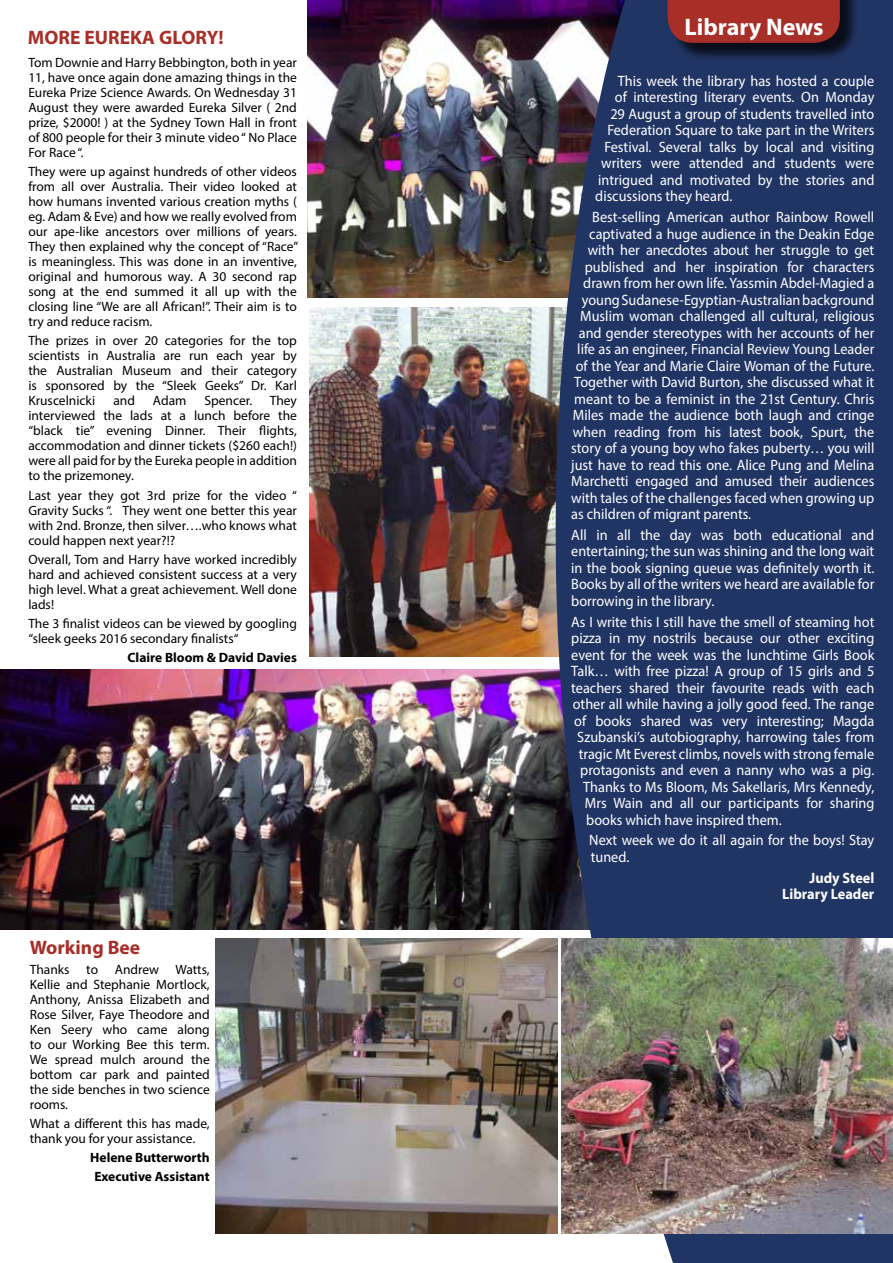
<style>
.page{position:relative;width:893px;height:1263px;background:#fff}
.page>*{position:absolute;margin:0;border:0;box-sizing:border-box;transform-origin:0 0}
.t1{font:700 24px "Myriad Pro";color:#fff}
.t2{font:700 19.5px "Myriad Pro";color:#a82e28}
.t3{font:15px/16.5px "Myriad Pro";color:#fff;text-align:justify;scale:.95 1}
.t4{font:700 15px/16.5px "Myriad Pro";color:#fff;text-align:right;scale:.95 1}
.t5{font:13.5px/15px "Myriad Pro";color:#000;text-align:justify}
.t6{font:700 13.5px/19.2px "Myriad Pro";color:#000;text-align:center}
</style>
<div class="page">
<img style="left:0;top:669px;width:441px;height:261px">
<img style="left:309px;top:308px;width:132px;height:348px">
<img style="left:308px;top:0;width:133px;height:298px">
<img style="left:441px;top:0;width:452px;height:1263px">
<div style="left:670px;top:0;width:188px;height:62px;background:#000;opacity:.75"></div>
<div style="left:668px;top:0;width:172px;height:43px;background:#a82e28"></div>
<img style="left:215px;top:938px;width:342px;height:295px">
<img style="left:561px;top:938px;width:332px;height:295px">
<h2 class="t2" style="left:28px;top:25px;width:197px">MORE EUREKA GLORY!</h2>
<p class="t5" style="left:28px;top:55px;width:270px">Tom Downie and Harry Bebbington, both in year 11, have once again done amazing things in the Eureka Prize Science Awards. On Wednesday 31<br>August they were awarded Eureka Silver ( 2nd prize, $2000! ) at the Sydney Town Hall in front of 800 people for their 3 minute video “ No Place For Race “.</p>
<p class="t5" style="left:28px;top:164px;width:271px">They were up against hundreds of other videos from all over Australia. Their video looked at how humans invented various creation myths ( eg. Adam &amp; Eve) and how we really evolved from our ape-like ancestors over millions of years.<br>They then explained why the concept of “Race” is meaningless. This was done in an inventive, original and humorous way. A 30 second rap song at the end summed it all up with the closing line “We are all African!”. Their aim is to try and reduce racism.</p>
<p class="t5" style="left:28px;top:333px;width:270px">The prizes in over 20 categories for the top scientists in Australia are run each year by the Australian Museum and their category is sponsored by the “Sleek Geeks” Dr. Karl Kruscelnicki</p>
<p class="t5" style="left:28px;top:393px;width:270px;text-indent:241px">They interviewed the lads at a lunch before the “black tie” evening Dinner. Their flights, accommodation and dinner tickets ($260 each!) were all paid for by the Eureka people in addition to the prizemoney.</p>
<p class="t5" style="left:28px;top:487px;width:270px">Last year they got 3rd prize for the video “ Gravity Sucks “. They went one better this year with 2nd. Bronze, then silver….who knows what could happen next year?!?</p>
<p class="t5" style="left:28px;top:552px;width:270px">Overall, Tom and Harry have worked incredibly hard and achieved consistent success at a very high level. What a great achievement. Well done lads!</p>
<p class="t5" style="left:28px;top:616px;width:270px">The 3 finalist videos can be viewed by googling “sleek geeks 2016 secondary finalists“</p>
<p class="t6" style="left:128px;top:648px;width:171px">Claire Bloom &amp; David Davies</p>
<p class="t5" style="left:113px;top:393px;width:23px">and</p>
<p class="t5" style="left:153px;top:393px;width:35px">Adam</p>
<p class="t5" style="left:204px;top:393px;width:49px">Spencer.</p>
<h2 class="t2" style="left:30px;top:935px;width:112px">Working Bee</h2>
<p class="t5" style="left:30px;top:961px;width:182px">Thanks to Andrew Watts, Kellie and Stephanie Mortlock, Anthony, Anissa Elizabeth and Rose Silver, Faye Theodore and Ken Seery who came along to our Working Bee this term.<br>We spread mulch around the bottom car park and painted the side benches in two science rooms.</p>
<p class="t5" style="left:30px;top:1116px;width:181px">What a different this has made, thank you for your assistance.</p>
<p class="t6" style="left:90px;top:1147px;width:121px">Helene Butterworth<br>Executive Assistant</p>
<h1 class="t1" style="left:685px;top:11px;width:140px">Library News</h1>
<p class="t3" style="left:618px;top:72px;width:272px">This week the library has hosted a couple</p>
<p class="t3" style="left:615px;top:89px;width:275px">of interesting literary events. On Monday</p>
<p class="t3" style="left:610px;top:105px;width:279px">29 August a group of students travelled into</p>
<p class="t3" style="left:607px;top:122px;width:283px">Federation Square to take part in the Writers</p>
<p class="t3" style="left:604px;top:138px;width:286px">Festival. Several talks by local and visiting</p>
<p class="t3" style="left:601px;top:155px;width:289px">writers were attended and students were</p>
<p class="t3" style="left:598px;top:171px;width:292px">intrigued and motivated by the stories and</p>
<p class="t3" style="left:595px;top:188px;width:146px">discussions they heard.</p>
<p class="t3" style="left:592px;top:209px;width:298px">Best-selling American author Rainbow Rowell</p>
<p class="t3" style="left:589px;top:225px;width:301px">captivated a huge audience in the Deakin Edge</p>
<p class="t3" style="left:588px;top:242px;width:303px">with her anecdotes about her struggle to get</p>
<p class="t3" style="left:585px;top:258px;width:306px">published and her inspiration for characters</p>
<p class="t3" style="left:583px;top:275px;width:308px">drawn from her own life. Yassmin Abdel-Magied a</p>
<p class="t3" style="left:582px;top:291px;width:309px">young Sudanese-Egyptian-Australian background</p>
<p class="t3" style="left:580px;top:308px;width:311px">Muslim woman challenged all cultural, religious</p>
<p class="t3" style="left:579px;top:324px;width:313px">and gender stereotypes with her accounts of her</p>
<p class="t3" style="left:577px;top:341px;width:314px">life as an engineer, Financial Review Young Leader</p>
<p class="t3" style="left:576px;top:357px;width:316px">of the Year and Marie Claire Woman of the Future.</p>
<p class="t3" style="left:574px;top:374px;width:317px">Together with David Burton, she discussed what it</p>
<p class="t3" style="left:574px;top:390px;width:317px">meant to be a feminist in the 21st Century. Chris</p>
<p class="t3" style="left:573px;top:407px;width:319px">Miles made the audience both laugh and cringe</p>
<p class="t3" style="left:573px;top:423px;width:319px">when reading from his latest book, Spurt, the</p>
<p class="t3" style="left:571px;top:440px;width:320px">story of a young boy who fakes puberty… you will</p>
<p class="t3" style="left:571px;top:456px;width:320px">just have to read this one. Alice Pung and Melina</p>
<p class="t3" style="left:571px;top:473px;width:320px">Marchetti engaged and amused their audiences</p>
<p class="t3" style="left:571px;top:489px;width:320px">with tales of the challenges faced when growing up</p>
<p class="t3" style="left:571px;top:506px;width:191px">as children of migrant parents.</p>
<p class="t3" style="left:571px;top:526px;width:320px">All in all the day was both educational and entertaining; the sun was shining and the long wait in the book signing queue was definitely worth it.<br>Books by all of the writers we heard are available for borrowing in the library.</p>
<p class="t3" style="left:571px;top:613px;width:320px">As I write this I still have the smell of steaming hot</p>
<p class="t3" style="left:571px;top:630px;width:320px">pizza in my nostrils because our other exciting</p>
<p class="t3" style="left:571px;top:646px;width:320px">event for the week was the lunchtime Girls Book</p>
<p class="t3" style="left:571px;top:663px;width:320px">Talk… with free pizza! A group of 15 girls and 5</p>
<p class="t3" style="left:571px;top:679px;width:320px">teachers shared their favourite reads with each</p>
<p class="t3" style="left:573px;top:696px;width:319px">other all while having a jolly good feed. The range</p>
<p class="t3" style="left:574px;top:712px;width:317px">of books shared was very interesting; Magda</p>
<p class="t3" style="left:577px;top:729px;width:314px">Szubanski’s autobiography, harrowing tales from</p>
<p class="t3" style="left:579px;top:745px;width:313px">tragic Mt Everest climbs, novels with strong female</p>
<p class="t3" style="left:580px;top:762px;width:311px">protagonists and even a nanny who was a pig.</p>
<p class="t3" style="left:583px;top:778px;width:308px">Thanks to Ms Bloom, Ms Sakellaris, Mrs Kennedy,</p>
<p class="t3" style="left:585px;top:795px;width:306px">Mrs Wain and all our participants for sharing</p>
<p class="t3" style="left:586px;top:811px;width:207px">books which have inspired them.</p>
<p class="t3" style="left:589px;top:832px;width:302px">Next week we do it all again for the boys! Stay tuned.</p>
<p class="t4" style="left:782px;top:869px;width:98px">Judy Steel<br>Library Leader</p>
</div>
